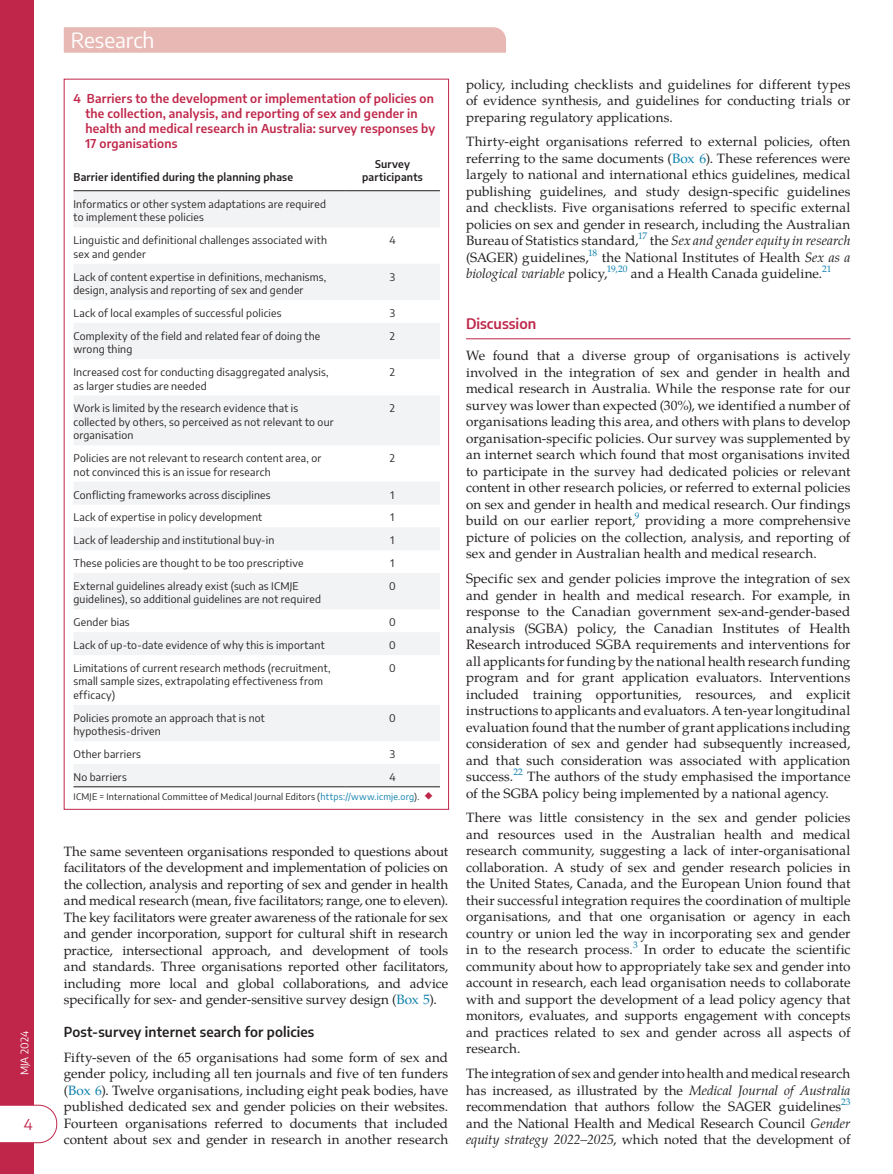
<style>
.page{position:relative;width:893px;height:1174px;background:#fff}
.page>*{position:absolute;margin:0;border:0;box-sizing:border-box;transform-origin:0 0}
.t1{font:21px "Encode Sans";color:#fff}
.t2{font:15px "Encode Sans";color:#bf2649}
.t3{font:600 14.25px "Encode Sans";color:#bf2649}
.t4{font:13.5px/16.5px "Te X Gyre Pagella";letter-spacing:.005em;color:#231f20;text-align:justify}
.t5{font:600 13.5px "Encode Sans";letter-spacing:.01em;color:#231f20}
.t6{font:600 12px/15px "Encode Sans";letter-spacing:.015em;color:#bf2649}
.t7{font:10.5px/13.5px "Encode Sans";letter-spacing:.02em;color:#231f20}
.t8{font:600 10.5px/13.5px "Encode Sans";letter-spacing:.02em;color:#231f20;text-align:center}
.t9{font:10.5px "Encode Sans";letter-spacing:-.005em;color:#fff}
.t10{font:9px "Encode Sans";letter-spacing:.025em;color:#231f20}
.s1{color:#0d7fac}
.s2{font-family:"Arial Unicode MS";font-size:16.2px;color:#bf2649}
.s3{font-style:italic}
</style>
<div class="page">
<div style="left:0;top:0;width:34px;height:1174px;background:#bf2649"></div>
<div style="left:0;top:1105px;width:57px;height:37px;background:#fff"></div>
<svg style="left:64px;top:27px;width:442px;height:26px;background:#e8bab5"></svg>
<hr style="left:466px;top:338px;width:384px;height:1px;background:#bf2649">
<svg style="left:74px;top:191px;width:366px;height:595px;fill:#f2f3f4"></svg>
<hr style="left:74px;top:190px;width:271px;height:1px;background:#231f20">
<hr style="left:345px;top:190px;width:95px;height:1px;background:#231f20">
<hr style="left:74px;top:786px;width:271px;height:1px;background:#231f20">
<hr style="left:345px;top:786px;width:95px;height:1px;background:#231f20">
<p class="t9" style="left:17px;top:1075px;width:46px;rotate:-90deg">MJA 2024</p>
<p class="t2" style="left:24px;top:1114px;width:10px">4</p>
<h1 class="t1" style="left:71px;top:25px;width:85px">Research</h1>
<p class="t6" style="left:86px;top:90px;width:351px;text-indent:-12px">4 Barriers to the development or implementation of policies on the collection, analysis, and reporting of sex and gender in health and medical research in Australia: survey responses by 17 organisations</p>
<p class="t8" style="left:74px;top:170px;width:221px">Barrier identified during the planning phase</p>
<p class="t8" style="left:362px;top:157px;width:62px">Survey participants</p>
<p class="t7" style="left:74px;top:197px;width:254px">Informatics or other system adaptations are required to implement these policies</p>
<p class="t7" style="left:74px;top:233px;width:255px">Linguistic and definitional challenges associated with sex and gender</p>
<p class="t7" style="left:389px;top:233px;width:8px">4</p>
<p class="t7" style="left:74px;top:269px;width:254px">Lack of content expertise in definitions, mechanisms, design, analysis and reporting of sex and gender</p>
<p class="t7" style="left:390px;top:269px;width:7px">3</p>
<p class="t7" style="left:74px;top:306px;width:209px">Lack of local examples of successful policies</p>
<p class="t7" style="left:390px;top:306px;width:7px">3</p>
<p class="t7" style="left:74px;top:328px;width:248px">Complexity of the field and related fear of doing the wrong thing</p>
<p class="t7" style="left:390px;top:328px;width:7px">2</p>
<p class="t7" style="left:74px;top:365px;width:256px">Increased cost for conducting disaggregated analysis, as larger studies are needed</p>
<p class="t7" style="left:390px;top:365px;width:7px">2</p>
<p class="t7" style="left:74px;top:401px;width:262px">Work is limited by the research evidence that is collected by others, so perceived as not relevant to our organisation</p>
<p class="t7" style="left:390px;top:401px;width:7px">2</p>
<p class="t7" style="left:74px;top:451px;width:249px">Policies are not relevant to research content area, or not convinced this is an issue for research</p>
<p class="t7" style="left:390px;top:451px;width:7px">2</p>
<p class="t7" style="left:74px;top:487px;width:199px">Conflicting frameworks across disciplines</p>
<p class="t7" style="left:391px;top:487px;width:5px">1</p>
<p class="t7" style="left:74px;top:510px;width:190px">Lack of expertise in policy development</p>
<p class="t7" style="left:391px;top:510px;width:5px">1</p>
<p class="t7" style="left:74px;top:533px;width:202px">Lack of leadership and institutional buy-in</p>
<p class="t7" style="left:391px;top:533px;width:5px">1</p>
<p class="t7" style="left:74px;top:556px;width:232px">These policies are thought to be too prescriptive</p>
<p class="t7" style="left:391px;top:556px;width:5px">1</p>
<p class="t7" style="left:74px;top:579px;width:249px">External guidelines already exist (such as ICMJE guidelines), so additional guidelines are not required</p>
<p class="t7" style="left:389px;top:579px;width:8px">0</p>
<p class="t7" style="left:74px;top:615px;width:58px">Gender bias</p>
<p class="t7" style="left:389px;top:615px;width:8px">0</p>
<p class="t7" style="left:74px;top:638px;width:253px">Lack of up-to-date evidence of why this is important</p>
<p class="t7" style="left:389px;top:638px;width:8px">0</p>
<p class="t7" style="left:74px;top:660px;width:259px">Limitations of current research methods (recruitment, small sample sizes, extrapolating effectiveness from efficacy)</p>
<p class="t7" style="left:389px;top:660px;width:8px">0</p>
<p class="t7" style="left:74px;top:710px;width:193px">Policies promote an approach that is not hypothesis-driven</p>
<p class="t7" style="left:389px;top:710px;width:8px">0</p>
<p class="t7" style="left:74px;top:747px;width:69px">Other barriers</p>
<p class="t7" style="left:390px;top:747px;width:7px">3</p>
<p class="t7" style="left:74px;top:769px;width:55px">No barriers</p>
<p class="t7" style="left:389px;top:769px;width:8px">4</p>
<p class="t10" style="left:74px;top:790px;width:362px">ICMJE = International Committee of Medical Journal Editors (<span class="s1">https://www.icmje.org</span>). <span class="s2">◆</span></p>
<p class="t4" style="left:64px;top:841px;width:386px">The same seventeen organisations responded to questions about facilitators of the development and implementation of policies on the collection, analysis and reporting of sex and gender in health and medical research (mean, five facilitators; range, one to eleven).<br>The key facilitators were greater awareness of the rationale for sex and gender incorporation, support for cultural shift in research practice, intersectional approach, and development of tools and standards. Three organisations reported other facilitators, including more local and global collaborations, and advice specifically for sex- and gender-sensitive survey design (<span class="s1">Box 5</span>).</p>
<p class="t5" style="left:64px;top:1022px;width:252px">Post-survey internet search for policies</p>
<p class="t4" style="left:64px;top:1048px;width:386px">Fifty-seven of the 65 organisations had some form of sex and gender policy, including all ten journals and five of ten funders (<span class="s1">Box 6</span>). Twelve organisations, including eight peak bodies, have published dedicated sex and gender policies on their websites.<br>Fourteen organisations referred to documents that included content about sex and gender in research in another research</p>
<p class="t4" style="left:466px;top:75px;width:386px">policy, including checklists and guidelines for different types of evidence synthesis, and guidelines for conducting trials or preparing regulatory applications.</p>
<p class="t4" style="left:466px;top:133px;width:386px">Thirty-eight organisations referred to external policies, often referring to the same documents (<span class="s1">Box 6</span>). These references were largely to national and international ethics guidelines, medical publishing guidelines, and study design-specific guidelines and checklists. Five organisations referred to specific external policies on sex and gender in research, including the Australian Bureau of Statistics standard,<sup>17</sup> the <span class="s3">Sex and gender equity in research </span>(SAGER) guidelines,<sup>18</sup> the National Institutes of Health <span class="s3">Sex as a biological variable</span> policy,<sup>19,20</sup> and a Health Canada guideline.<sup>21</sup></p>
<p class="t3" style="left:466px;top:314px;width:72px">Discussion</p>
<p class="t4" style="left:466px;top:346px;width:386px">We found that a diverse group of organisations is actively involved in the integration of sex and gender in health and medical research in Australia. While the response rate for our survey was lower than expected (30%), we identified a number of organisations leading this area, and others with plans to develop organisation-specific policies. Our survey was supplemented by an internet search which found that most organisations invited to participate in the survey had dedicated policies or relevant content in other research policies, or referred to external policies on sex and gender in health and medical research. Our findings build on our earlier report,<sup>9</sup> providing a more comprehensive picture of policies on the collection, analysis, and reporting of sex and gender in Australian health and medical research.</p>
<p class="t4" style="left:466px;top:569px;width:386px">Specific sex and gender policies improve the integration of sex and gender in health and medical research. For example, in response to the Canadian government sex-and-gender-based analysis (SGBA) policy, the Canadian Institutes of Health Research introduced SGBA requirements and interventions for all applicants for funding by the national health research funding program and for grant application evaluators. Interventions included training opportunities, resources, and explicit instructions to applicants and evaluators. A ten-year longitudinal evaluation found that the number of grant applications including consideration of sex and gender had subsequently increased, and that such consideration was associated with application success.<sup>22</sup> The authors of the study emphasised the importance of the SGBA policy being implemented by a national agency.</p>
<p class="t4" style="left:466px;top:808px;width:386px">There was little consistency in the sex and gender policies and resources used in the Australian health and medical research community, suggesting a lack of inter-organisational collaboration. A study of sex and gender research policies in the United States, Canada, and the European Union found that their successful integration requires the coordination of multiple organisations, and that one organisation or agency in each country or union led the way in incorporating sex and gender in to the research process.<sup>3</sup></p>
<p class="t4" style="left:466px;top:940px;width:386px;text-indent:178px">In order to educate the scientific community about how to appropriately take sex and gender into account in research, each lead organisation needs to collaborate with and support the development of a lead policy agency that monitors, evaluates, and supports engagement with concepts and practices related to sex and gender across all aspects of research.</p>
<p class="t4" style="left:466px;top:1064px;width:386px">The integration of sex and gender into health and medical research has increased, as illustrated by the <span class="s3">Medical Journal of Australia </span>recommendation that authors follow the SAGER guidelines<sup>23 </sup>and the National Health and Medical Research Council <span class="s3">Gender equity strategy 2022–2025</span>, which noted that the development of</p>
</div>
